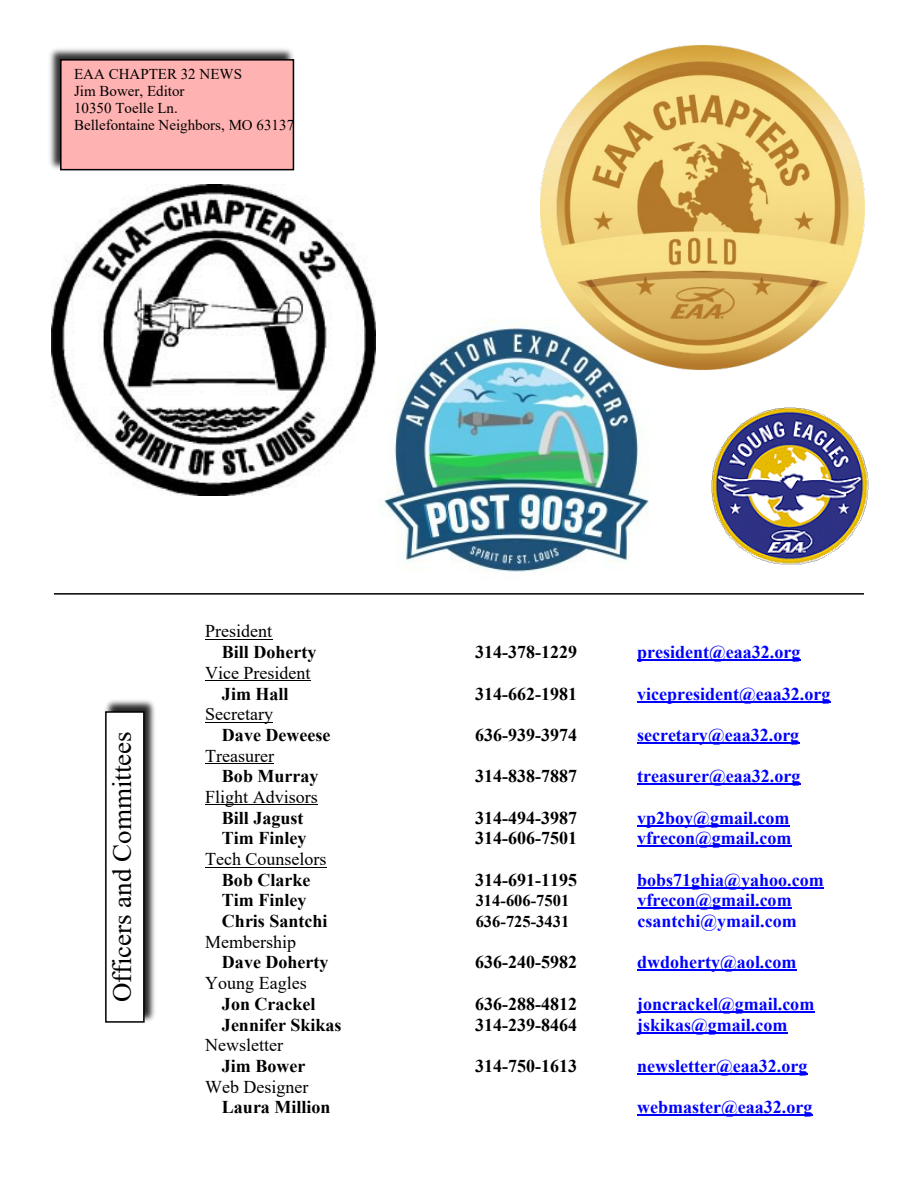
<style>
.page{position:relative;width:918px;height:1188px;background:#fff}
.page>*{position:absolute;margin:0;border:0;box-sizing:border-box;transform-origin:0 0}
.t1{font:27px "Times New Roman";color:#000}
.t2{font:700 18px "Times New Roman";color:#000}
.t3{font:700 18px "Times New Roman";color:#00f}
.t4{font:18px "Times New Roman";color:#000}
.t5{font:700 16.5px "Times New Roman";color:#000}
.t6{font:15px/17.2px "Times New Roman";color:#000}
</style>
<div class="page">
<img style="left:379px;top:321px;width:270px;height:251px">
<img style="left:51px;top:185px;width:324px;height:311px">
<hr style="left:54px;top:593px;width:810px;height:2px;background:#000">
<hr style="left:205px;top:639px;width:67px;height:1px;background:#000">
<hr style="left:637px;top:659px;width:163px;height:2px;background:#00f">
<hr style="left:205px;top:680px;width:106px;height:1px;background:#000">
<hr style="left:637px;top:701px;width:193px;height:1px;background:#00f">
<hr style="left:205px;top:722px;width:68px;height:1px;background:#000">
<hr style="left:637px;top:742px;width:162px;height:2px;background:#00f">
<hr style="left:205px;top:763px;width:69px;height:1px;background:#000">
<hr style="left:637px;top:783px;width:163px;height:2px;background:#00f">
<hr style="left:205px;top:805px;width:113px;height:1px;background:#000">
<hr style="left:637px;top:825px;width:153px;height:1px;background:#00f">
<hr style="left:637px;top:845px;width:154px;height:2px;background:#00f">
<hr style="left:205px;top:867px;width:122px;height:1px;background:#000">
<hr style="left:637px;top:887px;width:187px;height:2px;background:#00f">
<hr style="left:637px;top:908px;width:155px;height:1px;background:#00f">
<hr style="left:637px;top:970px;width:159px;height:1px;background:#00f">
<hr style="left:637px;top:1011px;width:177px;height:2px;background:#00f">
<hr style="left:637px;top:1032px;width:150px;height:1px;background:#00f">
<hr style="left:637px;top:1073px;width:170px;height:2px;background:#00f">
<hr style="left:637px;top:1114px;width:175px;height:2px;background:#00f">
<img style="left:105px;top:700px;width:50px;height:322px">
<div style="left:105px;top:711px;width:40px;height:312px;background:#fff;border:2px solid #000"></div>
<img style="left:711px;top:407px;width:158px;height:158px">
<img style="left:49px;top:48px;width:246px;height:123px">
<div style="left:60px;top:59px;width:234px;height:111px;background:#ffb2b2;border:2px solid #000"></div>
<img style="left:540px;top:45px;width:324px;height:324px">
<p class="t6" style="left:74px;top:66px;width:222px">EAA CHAPTER 32 NEWS<br>Jim Bower, Editor<br>10350 Toelle Ln.<br>Bellefontaine Neighbors, MO 63137</p>
<h1 class="t1" style="left:112px;top:1002px;width:272px;rotate:-90deg">Officers and Committees</h1>
<p class="t4" style="left:205px;top:625px;width:69px">President</p>
<p class="t2" style="left:222px;top:646px;width:96px">Bill Doherty</p>
<p class="t2" style="left:475px;top:646px;width:104px">314-378-1229</p>
<p class="t3" style="left:637px;top:646px;width:165px">president@eaa32.org</p>
<p class="t4" style="left:205px;top:666px;width:107px">Vice President</p>
<p class="t2" style="left:222px;top:687px;width:68px">Jim Hall</p>
<p class="t2" style="left:475px;top:687px;width:104px">314-662-1981</p>
<p class="t3" style="left:637px;top:687px;width:195px">vicepresident@eaa32.org</p>
<p class="t4" style="left:205px;top:708px;width:69px">Secretary</p>
<p class="t2" style="left:222px;top:729px;width:110px">Dave Deweese</p>
<p class="t2" style="left:475px;top:729px;width:104px">636-939-3974</p>
<p class="t3" style="left:637px;top:729px;width:164px">secretary@eaa32.org</p>
<p class="t4" style="left:205px;top:749px;width:70px">Treasurer</p>
<p class="t2" style="left:222px;top:770px;width:98px">Bob Murray</p>
<p class="t2" style="left:475px;top:770px;width:104px">314-838-7887</p>
<p class="t3" style="left:637px;top:770px;width:165px">treasurer@eaa32.org</p>
<p class="t4" style="left:205px;top:791px;width:114px">Flight Advisors</p>
<p class="t2" style="left:222px;top:811px;width:83px">Bill Jagust</p>
<p class="t2" style="left:475px;top:811px;width:104px">314-494-3987</p>
<p class="t3" style="left:637px;top:811px;width:154px">vp2boy@gmail.com</p>
<p class="t2" style="left:222px;top:832px;width:86px">Tim Finley</p>
<p class="t2" style="left:475px;top:832px;width:104px">314-606-7501</p>
<p class="t3" style="left:637px;top:832px;width:156px">vfrecon@gmail.com</p>
<p class="t4" style="left:205px;top:853px;width:123px">Tech Counselors</p>
<p class="t2" style="left:222px;top:874px;width:90px">Bob Clarke</p>
<p class="t2" style="left:475px;top:874px;width:104px">314-691-1195</p>
<p class="t3" style="left:637px;top:874px;width:188px">bobs71ghia@yahoo.com</p>
<p class="t2" style="left:222px;top:894px;width:86px">Tim Finley</p>
<p class="t5" style="left:476px;top:895px;width:95px">314-606-7501</p>
<p class="t3" style="left:637px;top:894px;width:156px">vfrecon@gmail.com</p>
<p class="t2" style="left:222px;top:915px;width:107px">Chris Santchi</p>
<p class="t5" style="left:476px;top:916px;width:95px">636-725-3431</p>
<p class="t3" style="left:637px;top:915px;width:161px">csantchi@ymail.com</p>
<p class="t4" style="left:205px;top:935px;width:92px">Membership</p>
<p class="t2" style="left:222px;top:956px;width:108px">Dave Doherty</p>
<p class="t2" style="left:475px;top:956px;width:104px">636-240-5982</p>
<p class="t3" style="left:637px;top:956px;width:161px">dwdoherty@aol.com</p>
<p class="t4" style="left:205px;top:977px;width:103px">Young Eagles</p>
<p class="t2" style="left:222px;top:998px;width:95px">Jon Crackel</p>
<p class="t2" style="left:475px;top:998px;width:104px">636-288-4812</p>
<p class="t3" style="left:637px;top:998px;width:179px">joncrackel@gmail.com</p>
<p class="t2" style="left:222px;top:1018px;width:121px">Jennifer Skikas</p>
<p class="t2" style="left:475px;top:1018px;width:104px">314-239-8464</p>
<p class="t3" style="left:637px;top:1018px;width:152px">jskikas@gmail.com</p>
<p class="t4" style="left:205px;top:1039px;width:79px">Newsletter</p>
<p class="t2" style="left:222px;top:1060px;width:85px">Jim Bower</p>
<p class="t2" style="left:475px;top:1060px;width:104px">314-750-1613</p>
<p class="t3" style="left:637px;top:1060px;width:172px">newsletter@eaa32.org</p>
<p class="t4" style="left:205px;top:1080px;width:105px">Web Designer</p>
<p class="t2" style="left:222px;top:1101px;width:110px">Laura Million</p>
<p class="t3" style="left:637px;top:1101px;width:177px">webmaster@eaa32.org</p>
</div>
